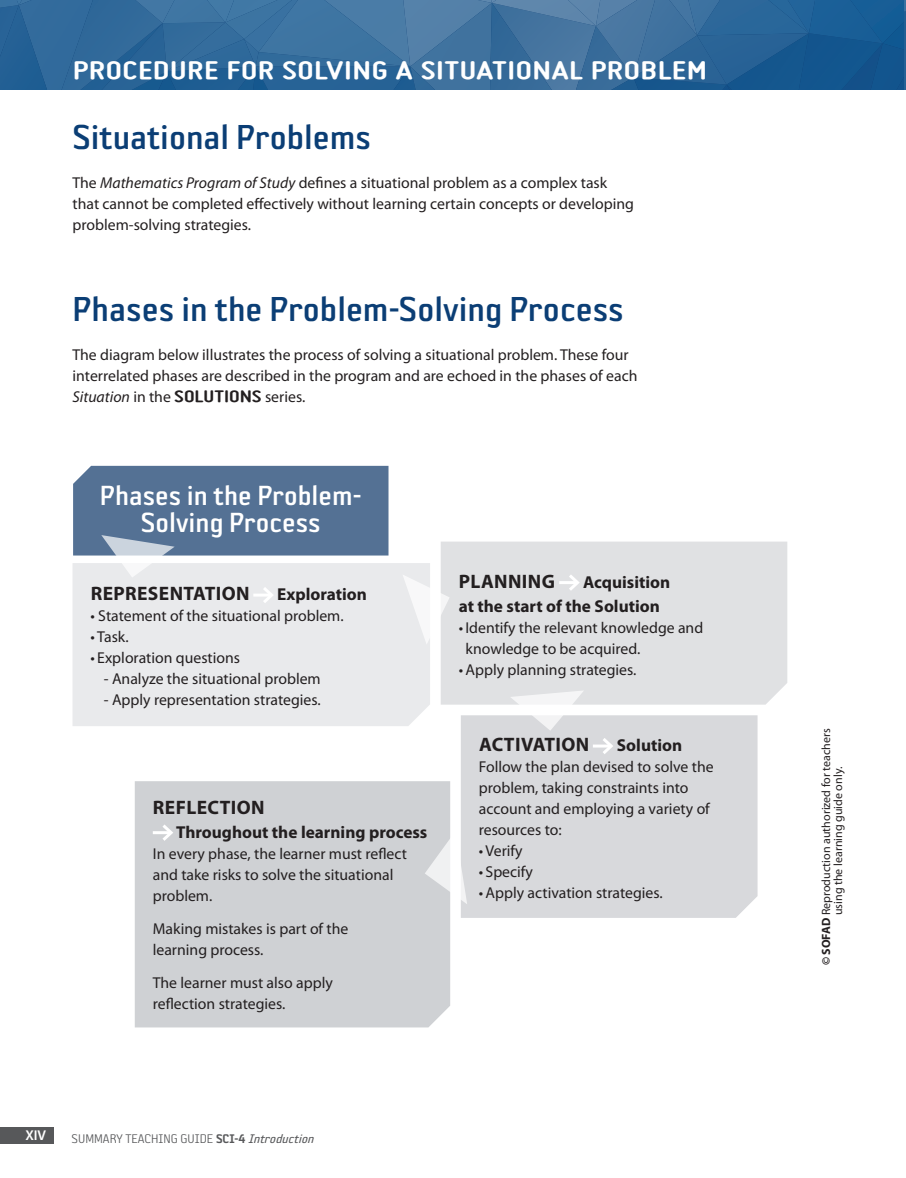
<style>
.page{position:relative;width:906px;height:1178px;background:#fff}
.page>*{position:absolute;margin:0;border:0;box-sizing:border-box;transform-origin:0 0}
.t1{font:700 37.8px "Miso";letter-spacing:.015em;color:#fff;scale:1.43 1}
.t2{font:37.5px "Sophisto C Gauge";color:#0b3e75}
.t3{font:30px/27px "Sophisto C Gauge";color:#fff;text-align:center}
.t4{font:700 27.3px "Miso";letter-spacing:.015em;color:#fff;scale:1.43 1}
.t5{font:700 19.5px "Myriad Pro";letter-spacing:.02em;color:#231f20}
.t6{font:700 17.25px/24px "Myriad Pro";color:#231f20}
.t7{font:15.75px/21px "Myriad Pro";color:#231f20}
.t8{font:600 14.25px "Myriad Pro";color:#fff}
.t9{font:13.5px "Sophisto A Gauge";color:#57585a}
.t10{font:12px/12px "Myriad Pro";color:#231f20}
.s1{font-style:italic}
.s2{font-family:"Miso";font-weight:700;font-size:17.85px}
.s3{font-family:"Sophisto D Gauge"}
.s4{font-family:"Sophisto B Gauge";font-style:italic}
.s5{font-weight:700}
</style>
<div class="page">
<div style="left:135px;top:781px;width:315px;height:246px;background:#cfd1d4"></div>
<hr style="left:153px;top:831px;width:18px;height:3px;background:#fff">
<svg style="left:159px;top:821px;width:16px;height:23px"></svg>
<div style="left:461px;top:715px;width:296px;height:202px;background:#d8d9dc"></div>
<hr style="left:593px;top:744px;width:18px;height:3px;background:#fff">
<svg style="left:599px;top:734px;width:16px;height:23px"></svg>
<div style="left:73px;top:563px;width:357px;height:163px;background:#e9eaec"></div>
<hr style="left:253px;top:593px;width:19px;height:3px;background:#fff">
<svg style="left:260px;top:583px;width:16px;height:23px"></svg>
<div style="left:441px;top:541px;width:346px;height:163px;background:#e0e1e3"></div>
<hr style="left:559px;top:581px;width:18px;height:3px;background:#fff">
<svg style="left:566px;top:571px;width:16px;height:23px"></svg>
<svg style="left:425px;top:831px;width:42px;height:73px"></svg>
<svg style="left:510px;top:690px;width:74px;height:40px"></svg>
<svg style="left:73px;top:466px;width:315px;height:111px;background:#768da8"></svg>
<svg style="left:402px;top:574px;width:48px;height:70px"></svg>
<div style="left:0;top:1126px;width:54px;height:17px;background:#57585a"></div>
<svg style="left:0;top:0;width:906px;height:90px;background:#326a9a"></svg>
<h1 class="t1" style="left:73px;top:46px;width:344px">HEADINGS AND PICTOGRAMS</h1>
<h3 class="t4" style="left:73px;top:55px;width:445px">PROCEDURE FOR SOLVING A SITUATIONAL PROBLEM</h3>
<h2 class="t2" style="left:73px;top:116px;width:300px">Situational Problems</h2>
<p class="t7" style="left:73px;top:172px;width:563px">The <span class="s1">Mathematics Program of Study</span> defines a situational problem as a complex task that cannot be completed effectively without learning certain concepts or developing problem-solving strategies.</p>
<h2 class="t2" style="left:73px;top:288px;width:552px">Phases in the Problem-Solving Process</h2>
<p class="t7" style="left:73px;top:344px;width:566px">The diagram below illustrates the process of solving a situational problem. These four interrelated phases are described in the program and are echoed in the phases of each<br><span class="s1">Situation</span> in the <span class="s2">SOLUTIONS</span> series.</p>
<h3 class="t3" style="left:100px;top:481px;width:263px">Phases in the Problem-<br>Solving Process</h3>
<p class="t5" style="left:91px;top:581px;width:160px">REPRESENTATION</p>
<p class="t6" style="left:277px;top:582px;width:91px">Exploration</p>
<p class="t7" style="left:91px;top:605px;width:255px">• Statement of the situational problem.</p>
<p class="t7" style="left:91px;top:626px;width:40px">• Task.</p>
<p class="t7" style="left:91px;top:647px;width:151px">• Exploration questions</p>
<p class="t7" style="left:104px;top:668px;width:218px">- Analyze the situational problem</p>
<p class="t7" style="left:104px;top:689px;width:218px">- Apply representation strategies.</p>
<p class="t5" style="left:153px;top:794px;width:113px">REFLECTION</p>
<p class="t6" style="left:176px;top:819px;width:253px">Throughout the learning process</p>
<p class="t7" style="left:153px;top:842px;width:256px">In every phase, the learner must reflect and take risks to solve the situational problem.</p>
<p class="t7" style="left:153px;top:917px;width:197px">Making mistakes is part of the learning process.</p>
<p class="t7" style="left:153px;top:971px;width:182px">The learner must also apply reflection strategies.</p>
<p class="t5" style="left:459px;top:568px;width:98px">PLANNING</p>
<p class="t6" style="left:459px;top:569px;width:213px;text-indent:124px">Acquisition at the start of the Solution</p>
<p class="t7" style="left:465px;top:616px;width:239px;text-indent:-7px">• Identify the relevant knowledge and knowledge to be acquired.</p>
<p class="t7" style="left:459px;top:658px;width:179px">•Apply planning strategies.</p>
<p class="t5" style="left:479px;top:732px;width:112px">ACTIVATION</p>
<p class="t6" style="left:617px;top:732px;width:67px">Solution</p>
<p class="t7" style="left:479px;top:756px;width:236px">Follow the plan devised to solve the problem, taking constraints into account and employing a variety of resources to:</p>
<p class="t7" style="left:479px;top:840px;width:45px">• Verify</p>
<p class="t7" style="left:479px;top:861px;width:56px">• Specify</p>
<p class="t7" style="left:479px;top:882px;width:185px">•Apply activation strategies.</p>
<p class="t8" style="left:25px;top:1125px;width:22px">XIV</p>
<p class="t9" style="left:72px;top:1130px;width:247px">SUMMARY TEACHING GUIDE <span class="s3">SCI-4</span> <span class="s4">Introduction</span></p>
<p class="t10" style="left:820px;top:915px;width:188px;text-indent:-50px;rotate:-90deg"><span class="s5">© SOFAD</span> Reproduction authorized for teachers using the learning guide only.</p>
</div>
